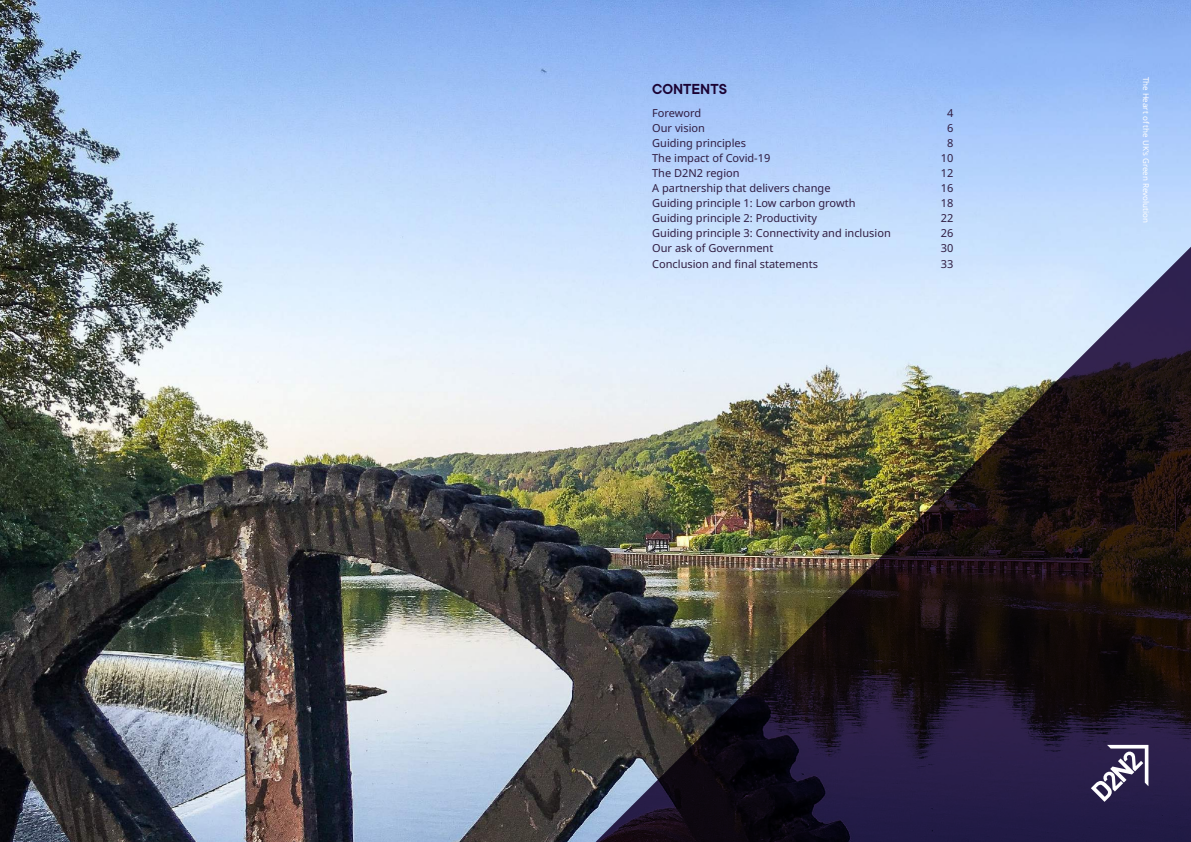
<style>
.page{position:relative;width:1191px;height:842px;background:#fff}
.page>*{position:absolute;margin:0;border:0;box-sizing:border-box;transform-origin:0 0}
.t1{font:600 16px "TT Commons";color:#1b0334}
.t2{font:11px "Noto Sans";color:#301d42}
.t3{font:8px "Noto Sans";color:#fff}
</style>
<div class="page">
<img style="left:0;top:0;width:1191px;height:842px">
<img style="left:595px;top:198px;width:596px;height:644px">
<svg style="left:1090px;top:745px;width:58px;height:57px"></svg>
<h1 class="t1" style="left:652px;top:80px;width:76px">CONTENTS</h1>
<p class="t2" style="left:652px;top:106px;width:51px">Foreword</p>
<p class="t2" style="left:947px;top:106px;width:8px">4</p>
<p class="t2" style="left:652px;top:121px;width:54px">Our vision</p>
<p class="t2" style="left:947px;top:121px;width:8px">6</p>
<p class="t2" style="left:652px;top:136px;width:95px">Guiding principles</p>
<p class="t2" style="left:947px;top:136px;width:8px">8</p>
<p class="t2" style="left:652px;top:151px;width:120px">The impact of Covid-19</p>
<p class="t2" style="left:940px;top:151px;width:14px">10</p>
<p class="t2" style="left:652px;top:166px;width:89px">The D2N2 region</p>
<p class="t2" style="left:940px;top:166px;width:14px">12</p>
<p class="t2" style="left:652px;top:181px;width:180px">A partnership that delivers change</p>
<p class="t2" style="left:940px;top:181px;width:14px">16</p>
<p class="t2" style="left:652px;top:196px;width:205px">Guiding principle 1: Low carbon growth</p>
<p class="t2" style="left:940px;top:196px;width:14px">18</p>
<p class="t2" style="left:652px;top:211px;width:166px">Guiding principle 2: Productivity</p>
<p class="t2" style="left:940px;top:211px;width:14px">22</p>
<p class="t2" style="left:652px;top:226px;width:240px">Guiding principle 3: Connectivity and inclusion</p>
<p class="t2" style="left:940px;top:226px;width:14px">26</p>
<p class="t2" style="left:652px;top:241px;width:123px">Our ask of Government</p>
<p class="t2" style="left:940px;top:241px;width:14px">30</p>
<p class="t2" style="left:652px;top:257px;width:167px">Conclusion and final statements</p>
<p class="t2" style="left:940px;top:257px;width:14px">33</p>
<p class="t3" style="left:1151px;top:77px;width:148px;rotate:90deg">The Heart of the UK’s Green Revolution</p>
</div>
